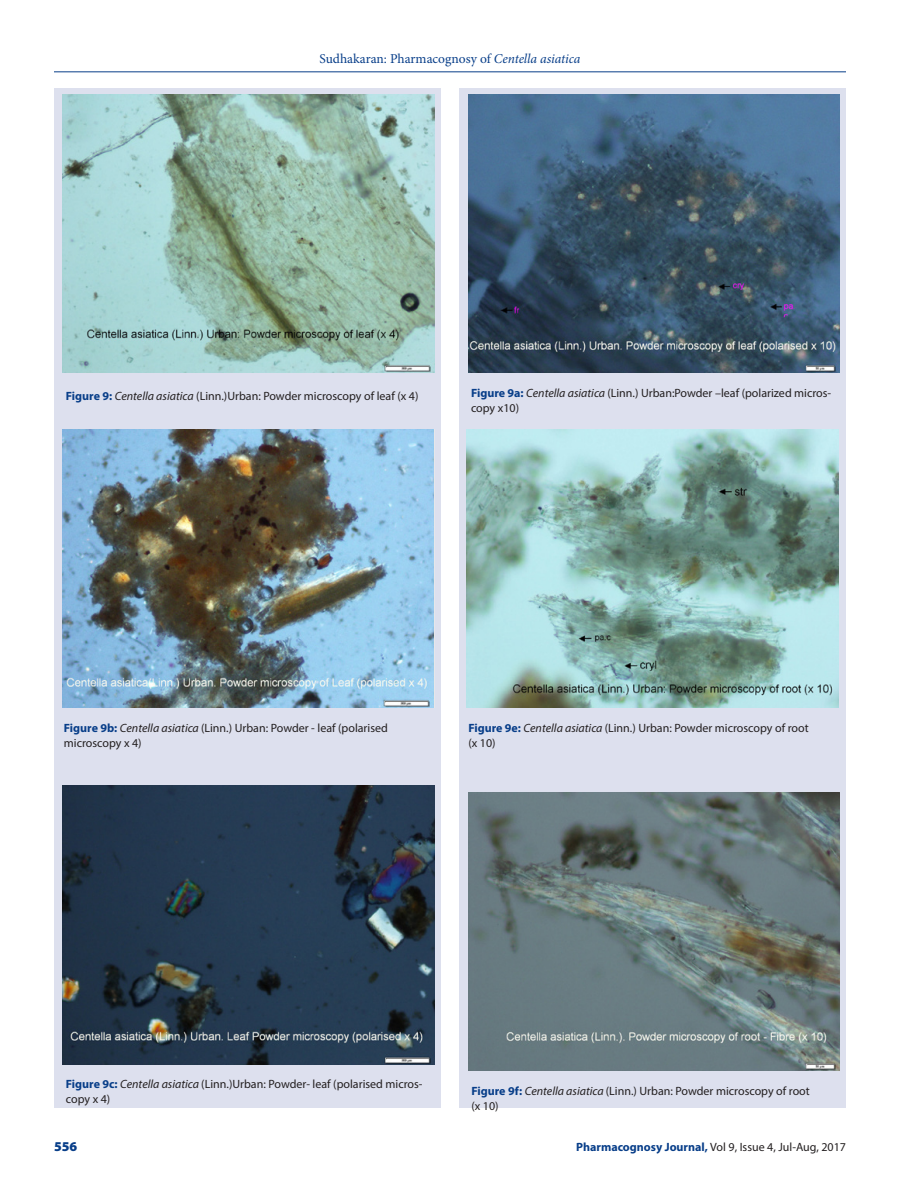
<style>
.page{position:relative;width:918px;height:1188px;background:#fff}
.page>*{position:absolute;margin:0;border:0;box-sizing:border-box;transform-origin:0 0}
.t1{font:13.5px "Minion Pro";color:#083e89}
.t2{font:900 13.5px "Myriad Pro";color:#083e89}
.FIG_CAP{font:12px/15px "Myriad Pro";color:#231f20}
.s1{font-style:italic}
.s2{font-weight:700;color:#083e89}
</style>
<div class="page">
<hr style="left:54px;top:72px;width:792px;height:1px;background:#083e89">
<div style="left:54px;top:88px;width:387px;height:1020px;background:#dde0ee"></div>
<img style="left:62px;top:429px;width:372px;height:279px">
<div style="left:459px;top:88px;width:387px;height:1020px;background:#dde0ee"></div>
<img style="left:63px;top:786px;width:371px;height:278px">
<img style="left:467px;top:429px;width:371px;height:279px">
<img style="left:468px;top:792px;width:372px;height:279px">
<img style="left:468px;top:94px;width:371px;height:279px">
<img style="left:63px;top:94px;width:371px;height:279px">
<p class="t1" style="left:319px;top:50px;width:263px">Sudhakaran: Pharmacognosy of <span class="s1">Centella asiatica</span></p>
<p class="FIG_CAP" style="left:66px;top:388px;width:354px"><span class="s2">Figure 9:</span> <span class="s1">Centella asiatica</span> (Linn.)Urban: Powder microscopy of leaf (x 4)</p>
<p class="FIG_CAP" style="left:471px;top:385px;width:362px"><span class="s2">Figure 9a:</span> <span class="s1">Centella asiatica</span> (Linn.) Urban:Powder –leaf (polarized micros&shy;copy x10)</p>
<p class="FIG_CAP" style="left:64px;top:720px;width:326px"><span class="s2">Figure 9b:</span> <span class="s1">Centella asiatica</span> (Linn.) Urban: Powder - leaf (polarised microscopy x 4)</p>
<p class="FIG_CAP" style="left:468px;top:720px;width:342px"><span class="s2">Figure 9e:</span> <span class="s1">Centella asiatica</span> (Linn.) Urban: Powder microscopy of root (x 10)</p>
<p class="FIG_CAP" style="left:66px;top:1076px;width:358px"><span class="s2">Figure 9c:</span> <span class="s1">Centella asiatica</span> (Linn.)Urban: Powder- leaf (polarised micros&shy;copy x 4)</p>
<p class="FIG_CAP" style="left:471px;top:1083px;width:340px"><span class="s2">Figure 9f:</span> <span class="s1">Centella asiatica</span> (Linn.) Urban: Powder microscopy of root (x 10)</p>
<p class="t2" style="left:54px;top:1137px;width:25px">556</p>
<p class="FIG_CAP" style="left:576px;top:1139px;width:271px"><span class="s2">Pharmacognosy Journal,</span> Vol 9, Issue 4, Jul-Aug, 2017</p>
</div>
